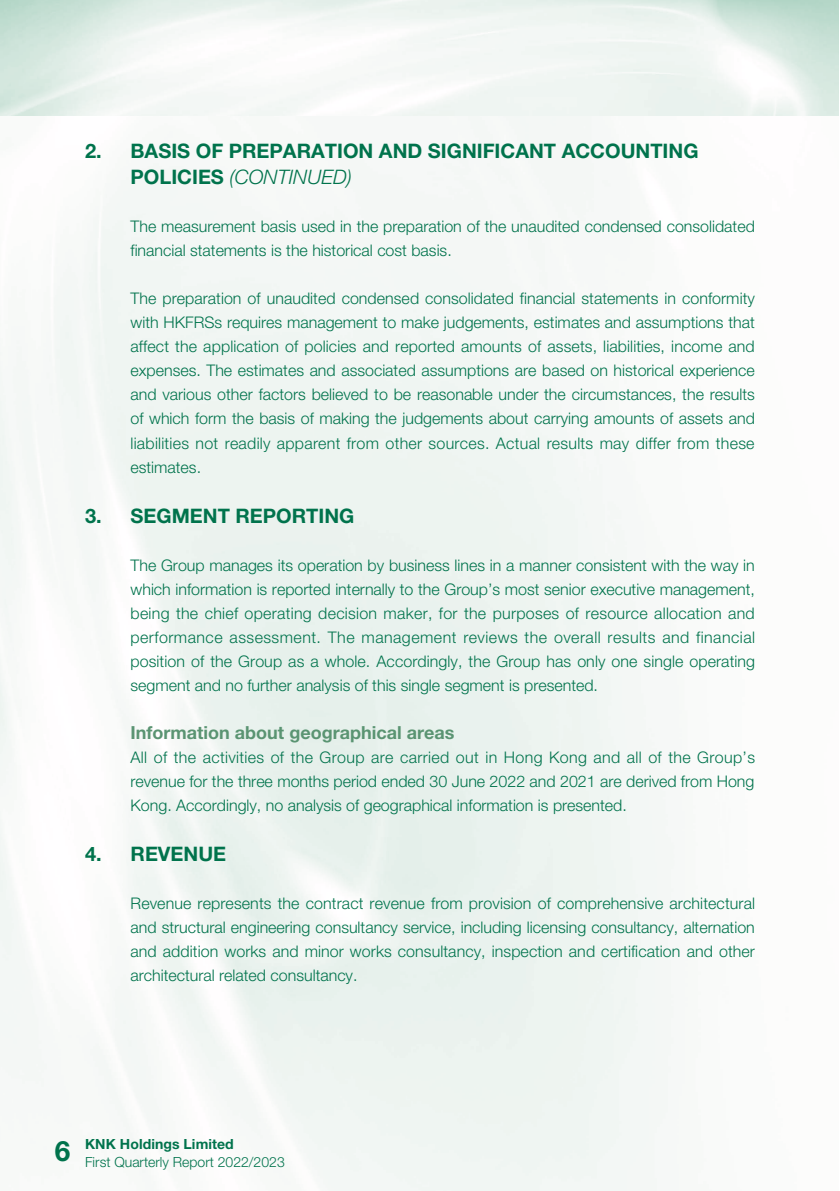
<style>
.page{position:relative;width:840px;height:1191px;background:#fff}
.page>*{position:absolute;margin:0;border:0;box-sizing:border-box;transform-origin:0 0}
.t1{font:700 20px/26px "Helvetica Neue LT Std";color:#00734c}
.t2{font:700 18px "Helvetica Neue LT Std";color:#5a9472}
.t3{font:300 16px/24px "Helvetica Neue LT Std";color:#00734c;text-align:justify}
.t4{font:300 14px/18px "Helvetica Neue LT Std";color:#00734c}
.s1{font-weight:300;font-style:italic}
.s2{font-weight:700;font-size:28px}
.s3{font-weight:700}
</style>
<div class="page">
<p class="t1" style="left:130px;top:138px;width:569px;text-indent:-45px">2. BASIS OF PREPARATION AND SIGNIFICANT ACCOUNTING<br>POLICIES <span class="s1">(CONTINUED)</span></p>
<p class="t3" style="left:130px;top:214px;width:625px">The measurement basis used in the preparation of the unaudited condensed consolidated financial statements is the historical cost basis.</p>
<p class="t3" style="left:130px;top:286px;width:625px">The preparation of unaudited condensed consolidated financial statements in conformity with HKFRSs requires management to make judgements, estimates and assumptions that affect the application of policies and reported amounts of assets, liabilities, income and expenses. The estimates and associated assumptions are based on historical experience and various other factors believed to be reasonable under the circumstances, the results of which form the basis of making the judgements about carrying amounts of assets and liabilities not readily apparent from other sources. Actual results may differ from these estimates.</p>
<p class="t1" style="left:85px;top:502px;width:271px">3. SEGMENT REPORTING</p>
<p class="t3" style="left:130px;top:552px;width:625px">The Group manages its operation by business lines in a manner consistent with the way in which information is reported internally to the Group’s most senior executive management, being the chief operating decision maker, for the purposes of resource allocation and performance assessment. The management reviews the overall results and financial position of the Group as a whole. Accordingly, the Group has only one single operating segment and no further analysis of this single segment is presented.</p>
<p class="t2" style="left:130px;top:721px;width:325px">Information about geographical areas</p>
<p class="t3" style="left:130px;top:744px;width:625px">All of the activities of the Group are carried out in Hong Kong and all of the Group’s revenue for the three months period ended 30 June 2022 and 2021 are derived from Hong Kong. Accordingly, no analysis of geographical information is presented.</p>
<p class="t1" style="left:85px;top:840px;width:142px">4. REVENUE</p>
<p class="t3" style="left:130px;top:890px;width:625px">Revenue represents the contract revenue from provision of comprehensive architectural and structural engineering consultancy service, including licensing consultancy, alternation and addition works and minor works consultancy, inspection and certification and other architectural related consultancy.</p>
<p class="t4" style="left:85px;top:1134px;width:201px;text-indent:-30px"><span class="s2">6</span> <span class="s3">KNK Holdings Limited<br></span>First Quarterly Report 2022/2023</p>
</div>
